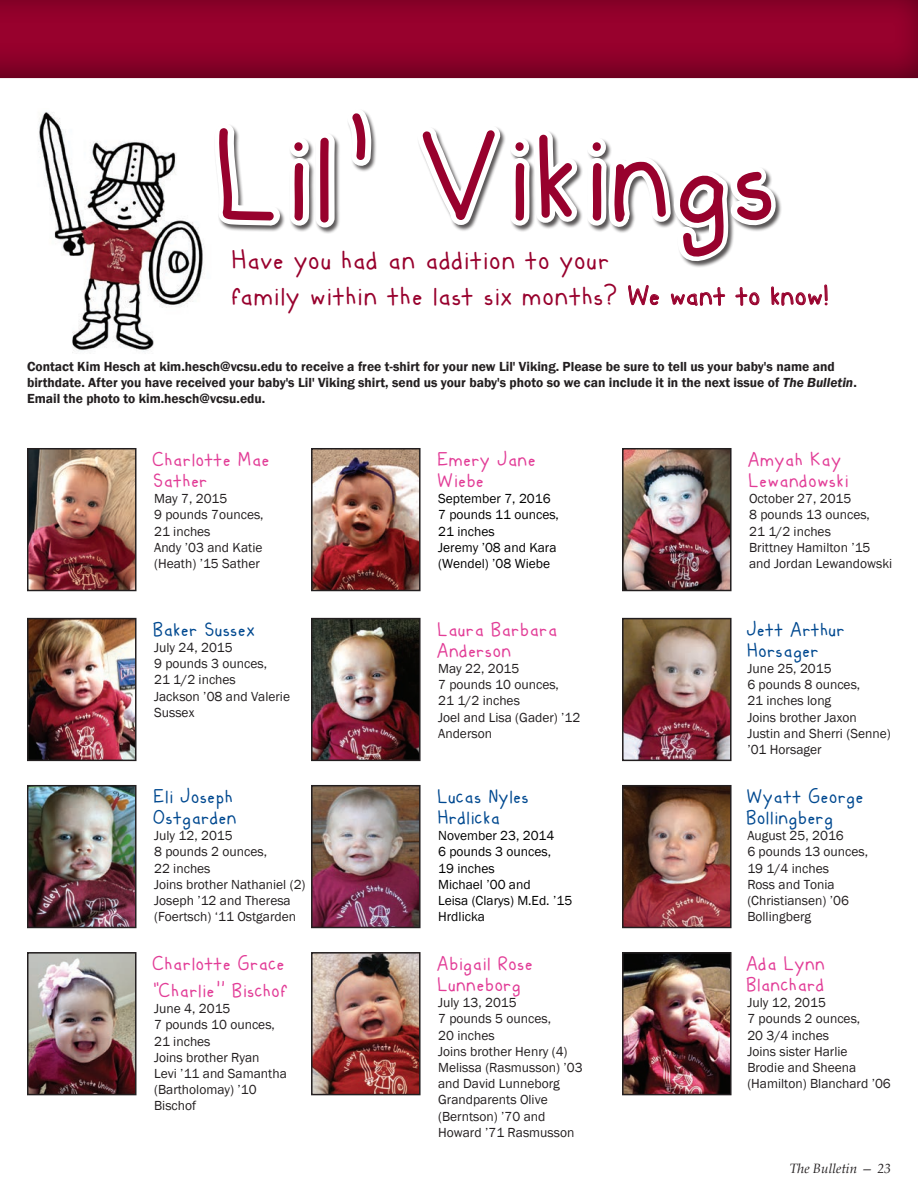
<style>
.page{position:relative;width:918px;height:1188px;background:#fff}
.page>*{position:absolute;margin:0;border:0;box-sizing:border-box;transform-origin:0 0}
.t1{font:31.2px/36.2px "Kiddish";color:#98012d}
.Plain_Text{font:22.5px/21px "Kiddish";color:#e23d97}
.Plain_Text-2{font:22.5px/21px "Kiddish";color:#014990}
.Plain_Text-3{font:13.5px/16.2px "Franklin Gothic";color:#231f20}
.t2{font:600 13.5px/16.2px "Franklin Gothic";color:#231f20}
.t3{font:13.5px/16.2px "Franklin Gothic";color:#000}
.t4{font:italic 13.5px "Book Antiqua";color:#231f20}
.s1{font-style:italic}
</style>
<div class="page">
<svg style="left:0;top:0;width:918px;height:79px;background:#8e032b"></svg>
<img style="left:38px;top:112px;width:166px;height:241px">
<svg style="left:218px;top:111px;width:564px;height:156px"></svg>
<svg style="left:219px;top:113px;width:553px;height:145px"></svg>
<svg style="left:628px;top:285px;width:31px;height:21px"></svg>
<svg style="left:670px;top:287px;width:56px;height:19px"></svg>
<svg style="left:735px;top:287px;width:25px;height:19px"></svg>
<svg style="left:771px;top:284px;width:57px;height:22px"></svg>
<img style="left:625px;top:451px;width:104px;height:137px">
<div style="left:622px;top:448px;width:110px;height:143px;border:2px solid #231f20"></div>
<img style="left:30px;top:451px;width:103px;height:137px">
<div style="left:27px;top:448px;width:109px;height:143px;border:2px solid #231f20"></div>
<img style="left:314px;top:451px;width:104px;height:137px">
<div style="left:311px;top:448px;width:110px;height:143px;border:2px solid #231f20"></div>
<img style="left:314px;top:621px;width:104px;height:137px">
<div style="left:311px;top:618px;width:110px;height:143px;border:2px solid #231f20"></div>
<img style="left:30px;top:621px;width:103px;height:137px">
<div style="left:27px;top:618px;width:109px;height:143px;border:2px solid #231f20"></div>
<img style="left:625px;top:621px;width:104px;height:137px">
<div style="left:622px;top:618px;width:110px;height:143px;border:2px solid #231f20"></div>
<img style="left:314px;top:788px;width:104px;height:137px">
<div style="left:311px;top:785px;width:110px;height:143px;border:2px solid #231f20"></div>
<img style="left:30px;top:788px;width:103px;height:137px">
<div style="left:27px;top:785px;width:109px;height:143px;border:2px solid #231f20"></div>
<img style="left:625px;top:788px;width:104px;height:137px">
<div style="left:622px;top:785px;width:110px;height:143px;border:2px solid #231f20"></div>
<img style="left:314px;top:955px;width:104px;height:137px">
<div style="left:311px;top:952px;width:110px;height:143px;border:2px solid #231f20"></div>
<img style="left:30px;top:955px;width:103px;height:137px">
<div style="left:27px;top:952px;width:109px;height:143px;border:2px solid #231f20"></div>
<img style="left:625px;top:955px;width:104px;height:137px">
<div style="left:622px;top:952px;width:110px;height:143px;border:2px solid #231f20"></div>
<p class="t1" style="left:232px;top:241px;width:600px">Have you had an addition to your<br>family within the last six months? We want to know!</p>
<p class="t2" style="left:27px;top:359px;width:831px">Contact Kim Hesch at kim.hesch@vcsu.edu to receive a free t-shirt for your new Lil' Viking. Please be sure to tell us your baby's name and birthdate. After you have received your baby's Lil' Viking shirt, send us your baby's photo so we can include it in the next issue of <span class="s1">The Bulletin</span>.<br>Email the photo to kim.hesch@vcsu.edu.</p>
<p class="Plain_Text" style="left:154px;top:449px;width:118px">Charlotte Mae<br>Sather</p>
<p class="Plain_Text-3" style="left:154px;top:491px;width:75px">May 7, 2015</p>
<p class="Plain_Text-3" style="left:154px;top:507px;width:111px">9 pounds 7ounces,<br>21 inches</p>
<p class="Plain_Text-3" style="left:154px;top:539px;width:110px">Andy ’03 and Katie (Heath) ’15 Sather</p>
<p class="Plain_Text-2" style="left:154px;top:619px;width:104px">Baker Sussex</p>
<p class="Plain_Text-3" style="left:154px;top:640px;width:80px">July 24, 2015</p>
<p class="Plain_Text-3" style="left:154px;top:656px;width:114px">9 pounds 3 ounces,<br>21 1/2 inches</p>
<p class="Plain_Text-3" style="left:154px;top:688px;width:138px">Jackson ’08 and Valerie<br>Sussex</p>
<p class="Plain_Text-2" style="left:154px;top:786px;width:85px">Eli Joseph<br>Ostgarden</p>
<p class="Plain_Text-3" style="left:154px;top:828px;width:80px">July 12, 2015</p>
<p class="Plain_Text-3" style="left:154px;top:844px;width:114px">8 pounds 2 ounces,<br>22 inches</p>
<p class="Plain_Text-3" style="left:154px;top:876px;width:153px">Joins brother Nathaniel (2)</p>
<p class="Plain_Text-3" style="left:154px;top:893px;width:144px">Joseph ’12 and Theresa (Foertsch) ‘11 Ostgarden</p>
<p class="Plain_Text" style="left:154px;top:950px;width:137px;line-height:27px">Charlotte Grace “Charlie” Bischof</p>
<p class="Plain_Text-3" style="left:154px;top:1001px;width:78px">June 4, 2015</p>
<p class="Plain_Text-3" style="left:154px;top:1017px;width:122px">7 pounds 10 ounces,<br>21 inches</p>
<p class="Plain_Text-3" style="left:154px;top:1050px;width:107px">Joins brother Ryan</p>
<p class="Plain_Text-3" style="left:154px;top:1066px;width:134px">Levi ’11 and Samantha (Bartholomay) ’10<br>Bischof</p>
<p class="Plain_Text" style="left:438px;top:449px;width:100px">Emery Jane<br>Wiebe</p>
<p class="t3" style="left:438px;top:491px;width:122px">September 7, 2016<br>7 pounds 11 ounces,<br>21 inches<br>Jeremy ’08 and Kara (Wendel) ’08 Wiebe</p>
<p class="Plain_Text" style="left:438px;top:619px;width:122px">Laura Barbara<br>Anderson</p>
<p class="Plain_Text-3" style="left:438px;top:661px;width:144px">May 22, 2015<br>7 pounds 10 ounces,<br>21 1/2 inches<br>Joel and Lisa (Gader) ’12<br>Anderson</p>
<p class="Plain_Text-2" style="left:438px;top:786px;width:93px">Lucas Nyles<br>Hrdlicka</p>
<p class="t3" style="left:438px;top:828px;width:118px">November 23, 2014</p>
<p class="t3" style="left:438px;top:844px;width:114px">6 pounds 3 ounces,<br>19 inches</p>
<p class="t3" style="left:438px;top:876px;width:136px">Michael ’00 and<br>Leisa (Clarys) M.Ed. ’15<br>Hrdlicka</p>
<p class="Plain_Text" style="left:438px;top:953px;width:97px">Abigail Rose<br>Lunneborg</p>
<p class="Plain_Text-3" style="left:438px;top:995px;width:80px">July 13, 2015</p>
<p class="Plain_Text-3" style="left:438px;top:1011px;width:114px">7 pounds 5 ounces,<br>20 inches</p>
<p class="Plain_Text-3" style="left:438px;top:1044px;width:131px">Joins brother Henry (4)</p>
<p class="Plain_Text-3" style="left:438px;top:1060px;width:146px">Melissa (Rasmusson) ’03 and David Lunneborg</p>
<p class="Plain_Text-3" style="left:438px;top:1092px;width:138px">Grandparents Olive (Berntson) ’70 and<br>Howard ’71 Rasmusson</p>
<p class="Plain_Text" style="left:749px;top:449px;width:102px">Amyah Kay<br>Lewandowski</p>
<p class="Plain_Text-3" style="left:749px;top:491px;width:104px">October 27, 2015</p>
<p class="Plain_Text-3" style="left:749px;top:507px;width:122px">8 pounds 13 ounces,<br>21 1/2 inches</p>
<p class="Plain_Text-3" style="left:749px;top:539px;width:145px">Brittney Hamilton ’15 and Jordan Lewandowski</p>
<p class="Plain_Text-2" style="left:747px;top:619px;width:100px">Jett Arthur<br>Horsager</p>
<p class="Plain_Text-3" style="left:747px;top:661px;width:86px">June 25, 2015</p>
<p class="Plain_Text-3" style="left:747px;top:677px;width:114px">6 pounds 8 ounces,<br>21 inches long</p>
<p class="Plain_Text-3" style="left:747px;top:709px;width:111px">Joins brother Jaxon</p>
<p class="Plain_Text-3" style="left:747px;top:726px;width:145px">Justin and Sherri (Senne) ’01 Horsager</p>
<p class="Plain_Text-2" style="left:747px;top:786px;width:119px">Wyatt George<br>Bollingberg</p>
<p class="Plain_Text-3" style="left:747px;top:828px;width:98px">August 25, 2016</p>
<p class="Plain_Text-3" style="left:747px;top:844px;width:122px">6 pounds 13 ounces,<br>19 1/4 inches</p>
<p class="Plain_Text-3" style="left:747px;top:876px;width:103px">Ross and Tonia (Christiansen) ’06<br>Bollingberg</p>
<p class="Plain_Text" style="left:747px;top:953px;width:81px">Ada Lynn<br>Blanchard</p>
<p class="Plain_Text-3" style="left:747px;top:995px;width:80px">July 12, 2015</p>
<p class="Plain_Text-3" style="left:747px;top:1011px;width:114px">7 pounds 2 ounces,<br>20 3/4 inches</p>
<p class="Plain_Text-3" style="left:747px;top:1044px;width:102px">Joins sister Harlie</p>
<p class="Plain_Text-3" style="left:747px;top:1060px;width:145px">Brodie and Sheena (Hamilton) Blanchard ’06</p>
<p class="t4" style="left:789px;top:1160px;width:103px">The Bulletin — 23</p>
</div>
